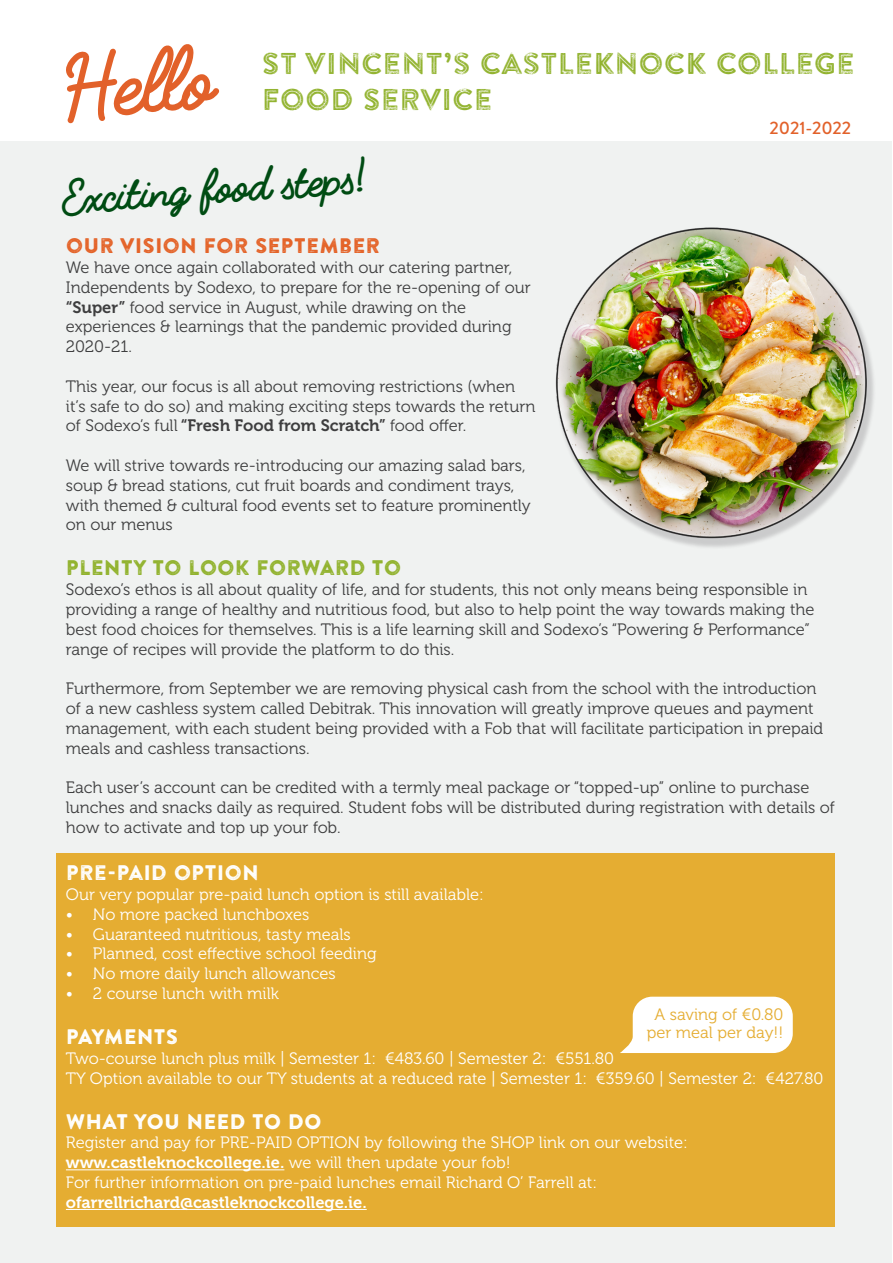
<style>
.page{position:relative;width:893px;height:1263px;background:#fff}
.page>*{position:absolute;margin:0;border:0;box-sizing:border-box;transform-origin:0 0}
.t1{font:700 84.75px "Fabfelt Script";color:#e2612a}
.t2{font:700 45px "Fabfelt Script";color:#004c13}
.t3{font:30px "Brandon Printed Inline";color:#92b32f}
.t4{font:21px "Brandon Printed One";color:#fff}
.Paragraph_Style_1{font:21px "Brandon Printed One";color:#e46328}
.Paragraph_Style_1-2{font:21px "Brandon Printed One";color:#92b32f}
.t5{font:500 18px "Brandon Grotesque";color:#e2612a}
.Paragraph_Style_1-3{font:16.5px/19.8px "Museo 300";color:#3e3e3f}
.t6{font:16.5px/19.8px "Museo 300";color:#fff}
.t7{font:16.5px/18px "Museo 300";color:#e5ad32;text-align:center}
.s1{font-family:"Museo 700"}
</style>
<div class="page">
<div style="left:1px;top:141px;width:891px;height:1122px;background:#f0f2f1"></div>
<div style="left:57px;top:853px;width:778px;height:374px;background:#e5ad32"></div>
<img style="left:555px;top:227px;width:319px;height:320px">
<hr style="left:66px;top:1169px;width:218px;height:1px;background:#fff">
<hr style="left:66px;top:1209px;width:301px;height:1px;background:#fff">
<svg style="left:620px;top:997px;width:173px;height:56px;background:#fcf7ec"></svg>
<p class="t1" style="left:56px;top:32px;width:157px;rotate:-4deg">Hello</p>
<p class="t3" style="left:262px;top:44px;width:595px">ST VINCENT’S CASTLEKNOCK COLLEGE</p>
<p class="t3" style="left:262px;top:80px;width:232px">FOOD SERVICE</p>
<p class="t5" style="left:769px;top:116px;width:83px">2021-2022</p>
<p class="t2" style="left:60px;top:168px;width:308px;rotate:-4deg">Exciting food steps!</p>
<p class="Paragraph_Style_1" style="left:66px;top:233px;width:316px">OUR VISION FOR SEPTEMBER</p>
<p class="Paragraph_Style_1-3" style="left:66px;top:258px;width:466px">We have once again collaborated with our catering partner, Independents by Sodexo, to prepare for the re-opening of our <span class="s1">“Super”</span> food service in August, while drawing on the experiences &amp; learnings that the pandemic provided during 2020-21.</p>
<p class="Paragraph_Style_1-3" style="left:66px;top:377px;width:471px">This year, our focus is all about removing restrictions (when it’s safe to do so) and making exciting steps towards the return of Sodexo’s full <span class="s1">“Fresh Food from Scratch”</span> food offer.</p>
<p class="Paragraph_Style_1-3" style="left:66px;top:456px;width:466px">We will strive towards re-introducing our amazing salad bars, soup &amp; bread stations, cut fruit boards and condiment trays, with themed &amp; cultural food events set to feature prominently on our menus</p>
<p class="Paragraph_Style_1-2" style="left:66px;top:555px;width:337px">PLENTY TO LOOK FORWARD TO</p>
<p class="Paragraph_Style_1-3" style="left:66px;top:580px;width:750px">Sodexo’s ethos is all about quality of life, and for students, this not only means being responsible in providing a range of healthy and nutritious food, but also to help point the way towards making the best food choices for themselves. This is a life learning skill and Sodexo’s “Powering &amp; Performance” range of recipes will provide the platform to do this.</p>
<p class="Paragraph_Style_1-3" style="left:66px;top:679px;width:759px">Furthermore, from September we are removing physical cash from the school with the introduction of a new cashless system called Debitrak. This innovation will greatly improve queues and payment management, with each student being provided with a Fob that will facilitate participation in prepaid meals and cashless transactions.</p>
<p class="Paragraph_Style_1-3" style="left:66px;top:778px;width:770px">Each user’s account can be credited with a termly meal package or “topped-up” online to purchase lunches and snacks daily as required. Student fobs will be distributed during registration with details of how to activate and top up your fob.</p>
<p class="t4" style="left:66px;top:859px;width:195px">PRE-PAID OPTION</p>
<p class="t6" style="left:66px;top:885px;width:419px">Our very popular pre-paid lunch option is still available:</p>
<p class="t6" style="left:66px;top:904px;width:245px">• No more packed lunchboxes</p>
<p class="t6" style="left:66px;top:924px;width:286px">• Guaranteed nutritious, tasty meals</p>
<p class="t6" style="left:66px;top:944px;width:312px">• Planned, cost effective school feeding</p>
<p class="t6" style="left:66px;top:964px;width:271px">• No more daily lunch allowances</p>
<p class="t6" style="left:66px;top:984px;width:215px">• 2 course lunch with milk</p>
<p class="t4" style="left:66px;top:1023px;width:114px">PAYMENTS</p>
<p class="t6" style="left:66px;top:1048px;width:550px">Two-course lunch plus milk | Semester 1: €483.60 | Semester 2: €551.80</p>
<p class="t6" style="left:66px;top:1068px;width:759px">TY Option available to our TY students at a reduced rate | Semester 1: €359.60 | Semester 2: €427.80</p>
<p class="t4" style="left:66px;top:1108px;width:257px">WHAT YOU NEED TO DO</p>
<p class="t6" style="left:66px;top:1133px;width:623px">Register and pay for PRE-PAID OPTION by following the SHOP link on our website: <span class="s1">www.castleknockcollege.ie.</span> we will then update your fob!<br>For further information on pre-paid lunches email Richard O’ Farrell at: <span class="s1">ofarrellrichard@castleknockcollege.ie.</span></p>
<p class="t7" style="left:647px;top:1006px;width:138px">A saving of €0.80 per meal per day!!</p>
</div>
